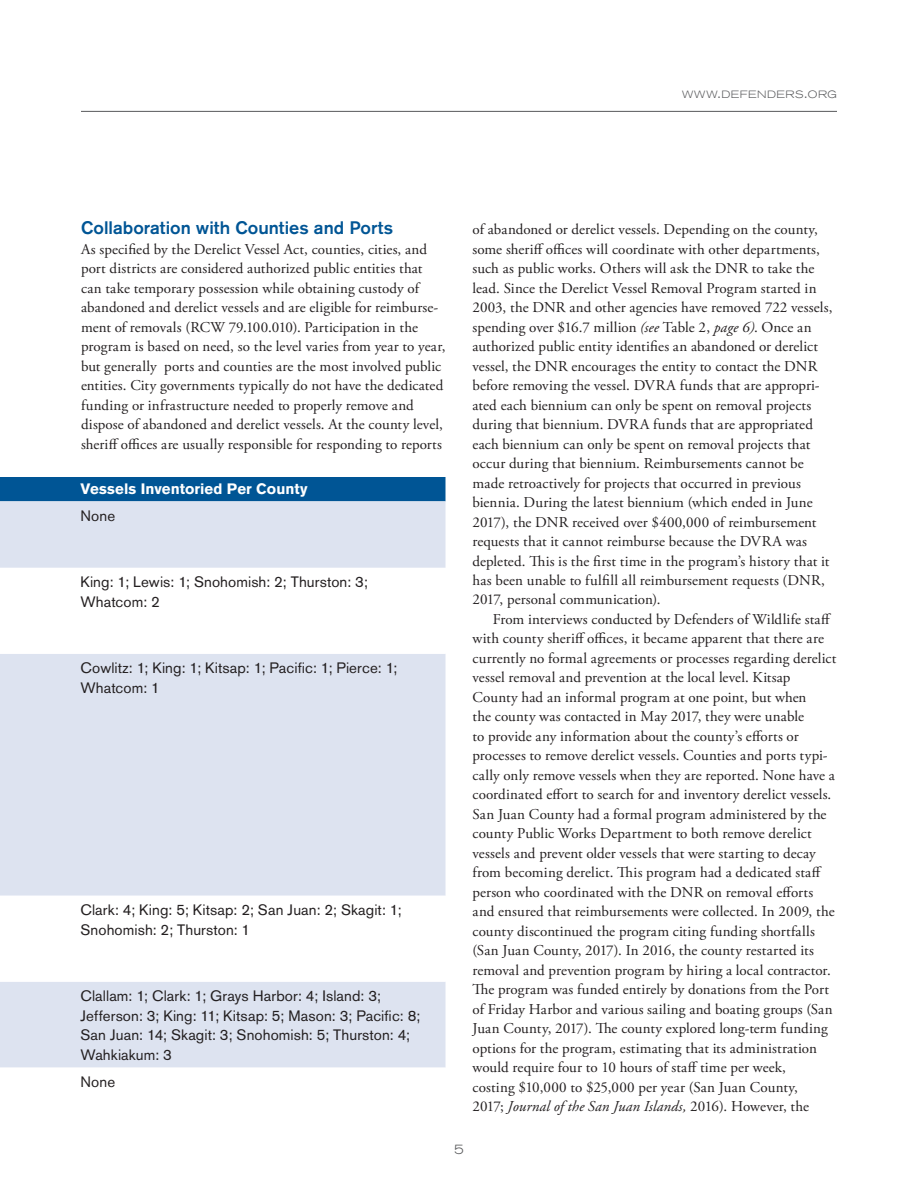
<style>
.page{position:relative;width:918px;height:1188px;background:#fff}
.page>*{position:absolute;margin:0;border:0;box-sizing:border-box;transform-origin:0 0}
.t1{font:500 18px "Akzidenz Grotesk Std";color:#005595}
.t2{font:15px/19.5px "Adobe Garamond Pro";letter-spacing:.005em;color:#231f20}
.t3{font:15px/19.5px "Akzidenz Grotesk Std";letter-spacing:.01em;color:#231f20}
.t4{font:700 15px "Akzidenz Grotesk Std";letter-spacing:.005em;color:#fff}
.t5{font:300 expanded 13.5px "Akzidenz Grotesk Std";color:#57585a}
.t6{font:300 expanded 10.5px "Akzidenz Grotesk Std";letter-spacing:.04em;color:#57585a}
.s1{font-size:15px}
.s2{font-style:italic}
</style>
<div class="page">
<hr style="left:81px;top:111px;width:756px;height:1px;background:#57585a">
<div style="left:0;top:477px;width:446px;height:24px;background:#005595"></div>
<div style="left:0;top:501px;width:446px;height:67px;background:#dde3f0"></div>
<svg style="left:0;top:654px;width:446px;height:414px;fill:#dde3f0"></svg>
<p class="t6" style="left:682px;top:88px;width:156px">WWW<span class="s1">.</span>DEFENDERS<span class="s1">.</span>ORG</p>
<p class="t1" style="left:81px;top:217px;width:314px">Collaboration with Counties and Ports</p>
<p class="t2" style="left:81px;top:240px;width:366px">As specified by the Derelict Vessel Act, counties, cities, and port districts are considered authorized public entities that can take temporary possession while obtaining custody of abandoned and derelict vessels and are eligible for reimburse&shy;ment of removals (RCW 79.100.010). Participation in the program is based on need, so the level varies from year to year, but generally ports and counties are the most involved public entities. City governments typically do not have the dedicated funding or infrastructure needed to properly remove and dispose of abandoned and derelict vessels. At the county level, sheriff offices are usually responsible for responding to reports</p>
<p class="t4" style="left:80px;top:480px;width:229px">Vessels Inventoried Per County</p>
<p class="t3" style="left:80px;top:506px;width:36px">None</p>
<p class="t3" style="left:80px;top:572px;width:289px">King: 1; Lewis: 1; Snohomish: 2; Thurston: 3;<br>Whatcom: 2</p>
<p class="t3" style="left:80px;top:658px;width:318px">Cowlitz: 1; King: 1; Kitsap: 1; Pacific: 1; Pierce: 1;<br>Whatcom: 1</p>
<p class="t3" style="left:80px;top:900px;width:323px">Clark: 4; King: 5; Kitsap: 2; San Juan: 2; Skagit: 1;<br>Snohomish: 2; Thurston: 1</p>
<p class="t3" style="left:80px;top:986px;width:341px">Clallam: 1; Clark: 1; Grays Harbor: 4; Island: 3; Jefferson: 3; King: 11; Kitsap: 5; Mason: 3; Pacific: 8; San Juan: 14; Skagit: 3; Snohomish: 5; Thurston: 4; Wahkiakum: 3</p>
<p class="t3" style="left:80px;top:1072px;width:36px">None</p>
<p class="t2" style="left:472px;top:220px;width:362px">of abandoned or derelict vessels. Depending on the county, some sheriff offices will coordinate with other departments, such as public works. Others will ask the DNR to take the lead. Since the Derelict Vessel Removal Program started in 2003, the DNR and other agencies have removed 722 vessels, spending over $16.7 million <span class="s2">(see</span> Table 2, <span class="s2">page 6)</span>. Once an authorized public entity identifies an abandoned or derelict vessel, the DNR encourages the entity to contact the DNR before removing the vessel. DVRA funds that are appropri&shy;ated each biennium can only be spent on removal projects during that biennium. DVRA funds that are appropriated each biennium can only be spent on removal projects that occur during that biennium. Reimbursements cannot be made retroactively for projects that occurred in previous biennia. During the latest biennium (which ended in June 2017), the DNR received over $400,000 of reimbursement requests that it cannot reimburse because the DVRA was depleted. This is the first time in the program’s history that it has been unable to fulfill all reimbursement requests (DNR, 2017, personal communication).</p>
<p class="t2" style="left:473px;top:610px;width:365px;text-indent:20px">From interviews conducted by Defenders of Wildlife staff with county sheriff offices, it became apparent that there are currently no formal agreements or processes regarding derelict vessel removal and prevention at the local level. Kitsap County had an informal program at one point, but when<br>the county was contacted in May 2017, they were unable<br>to provide any information about the county’s efforts or processes to remove derelict vessels. Counties and ports typi&shy;cally only remove vessels when they are reported. None have a coordinated effort to search for and inventory derelict vessels.<br>San Juan County had a formal program administered by the county Public Works Department to both remove derelict vessels and prevent older vessels that were starting to decay from becoming derelict. This program had a dedicated staff person who coordinated with the DNR on removal efforts and ensured that reimbursements were collected. In 2009, the county discontinued the program citing funding shortfalls (San Juan County, 2017). In 2016, the county restarted its removal and prevention program by hiring a local contractor.<br>The program was funded entirely by donations from the Port of Friday Harbor and various sailing and boating groups (San Juan County, 2017). The county explored long-term funding options for the program, estimating that its administration would require four to 10 hours of staff time per week,<br>costing $10,000 to $25,000 per year (San Juan County,<br>2017; <span class="s2">Journal of the San Juan Islands,</span> 2016). However, the</p>
<p class="t5" style="left:454px;top:1141px;width:11px">5</p>
</div>
